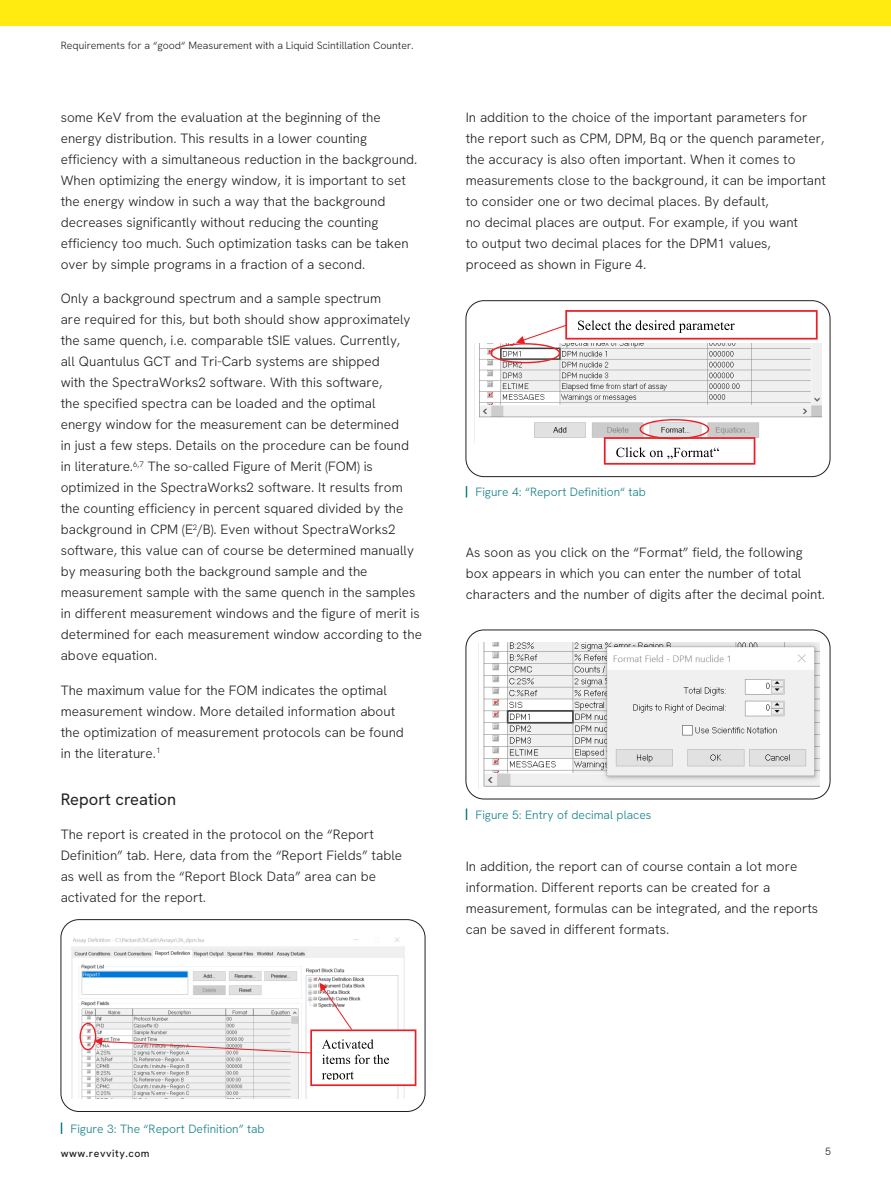
<style>
.page{position:relative;width:891px;height:1188px;background:#fff}
.page>*{position:absolute;margin:0;border:0;box-sizing:border-box;transform-origin:0 0}
.t1{font:16.5px "Hanken Grotesk";color:#231f20}
.t2{font:300 13.5px/21px "Hanken Grotesk";color:#231f20}
.t3{font:300 12px "Hanken Grotesk";color:#148087}
.t4{font:300 10.5px "Hanken Grotesk";color:#231f20}
.t5{font:10.5px "Hanken Grotesk";letter-spacing:.05em;color:#231f20}
</style>
<div class="page">
<div style="left:0;top:0;width:891px;height:26px;background:#ffeb0f"></div>
<div style="left:61px;top:919px;width:364px;height:193px;border:1px solid #231f20;border-radius:18px"></div>
<div style="left:466px;top:300px;width:364px;height:177px;border:1px solid #231f20;border-radius:18px"></div>
<div style="left:466px;top:630px;width:364px;height:169px;border:1px solid #231f20;border-radius:18px"></div>
<svg style="left:61px;top:1122px;width:1px;height:12px"></svg>
<svg style="left:466px;top:486px;width:1px;height:12px"></svg>
<img style="left:71px;top:937px;width:334px;height:162px">
<svg style="left:80px;top:983px;width:336px;height:103px"></svg>
<img style="left:474px;top:344px;width:348px;height:99px">
<svg style="left:490px;top:310px;width:328px;height:53px"></svg>
<svg style="left:604px;top:419px;width:151px;height:46px"></svg>
<img style="left:478px;top:642px;width:342px;height:146px">
<p class="t4" style="left:61px;top:39px;width:355px">Requirements for a “good“ Measurement with a Liquid Scintillation Counter.</p>
<p class="t2" style="left:61px;top:106px;width:358px">some KeV from the evaluation at the beginning of the energy distribution. This results in a lower counting efficiency with a simultaneous reduction in the background.<br>When optimizing the energy window, it is important to set the energy window in such a way that the background decreases significantly without reducing the counting efficiency too much. Such optimization tasks can be taken over by simple programs in a fraction of a second.</p>
<p class="t2" style="left:61px;top:288px;width:363px">Only a background spectrum and a sample spectrum<br>are required for this, but both should show approximately the same quench, i.e. comparable tSIE values. Currently,<br>all Quantulus GCT and Tri-Carb systems are shipped<br>with the SpectraWorks2 software. With this software,<br>the specified spectra can be loaded and the optimal<br>energy window for the measurement can be determined<br>in just a few steps. Details on the procedure can be found in literature.<sup>6,7</sup> The so-called Figure of Merit (FOM) is optimized in the SpectraWorks2 software. It results from the counting efficiency in percent squared divided by the background in CPM (E<sup>2</sup>/B). Even without SpectraWorks2 software, this value can of course be determined manually by measuring both the background sample and the measurement sample with the same quench in the samples in different measurement windows and the figure of merit is determined for each measurement window according to the above equation.</p>
<p class="t2" style="left:61px;top:679px;width:345px">The maximum value for the FOM indicates the optimal measurement window. More detailed information about the optimization of measurement protocols can be found in the literature.<sup>1</sup></p>
<p class="t1" style="left:61px;top:788px;width:117px">Report creation</p>
<p class="t2" style="left:61px;top:824px;width:343px">The report is created in the protocol on the “Report Definition” tab. Here, data from the “Report Fields” table as well as from the “Report Block Data” area can be activated for the report.</p>
<p class="t2" style="left:466px;top:106px;width:362px">In addition to the choice of the important parameters for the report such as CPM, DPM, Bq or the quench parameter, the accuracy is also often important. When it comes to measurements close to the background, it can be important to consider one or two decimal places. By default,<br>no decimal places are output. For example, if you want<br>to output two decimal places for the DPM1 values,<br>proceed as shown in Figure 4.</p>
<p class="t3" style="left:476px;top:484px;width:172px">Figure 4: “Report Definition“ tab</p>
<p class="t2" style="left:466px;top:541px;width:361px">As soon as you click on the “Format” field, the following box appears in which you can enter the number of total characters and the number of digits after the decimal point.</p>
<p class="t3" style="left:476px;top:807px;width:177px">Figure 5: Entry of decimal places</p>
<p class="t2" style="left:466px;top:856px;width:354px">In addition, the report can of course contain a lot more information. Different reports can be created for a measurement, formulas can be integrated, and the reports can be saved in different formats.</p>
<p class="t3" style="left:71px;top:1121px;width:196px">Figure 3: The “Report Definition” tab</p>
<p class="t5" style="left:61px;top:1147px;width:90px">www.revvity.com</p>
<p class="t4" style="left:825px;top:1145px;width:7px">5</p>
</div>
